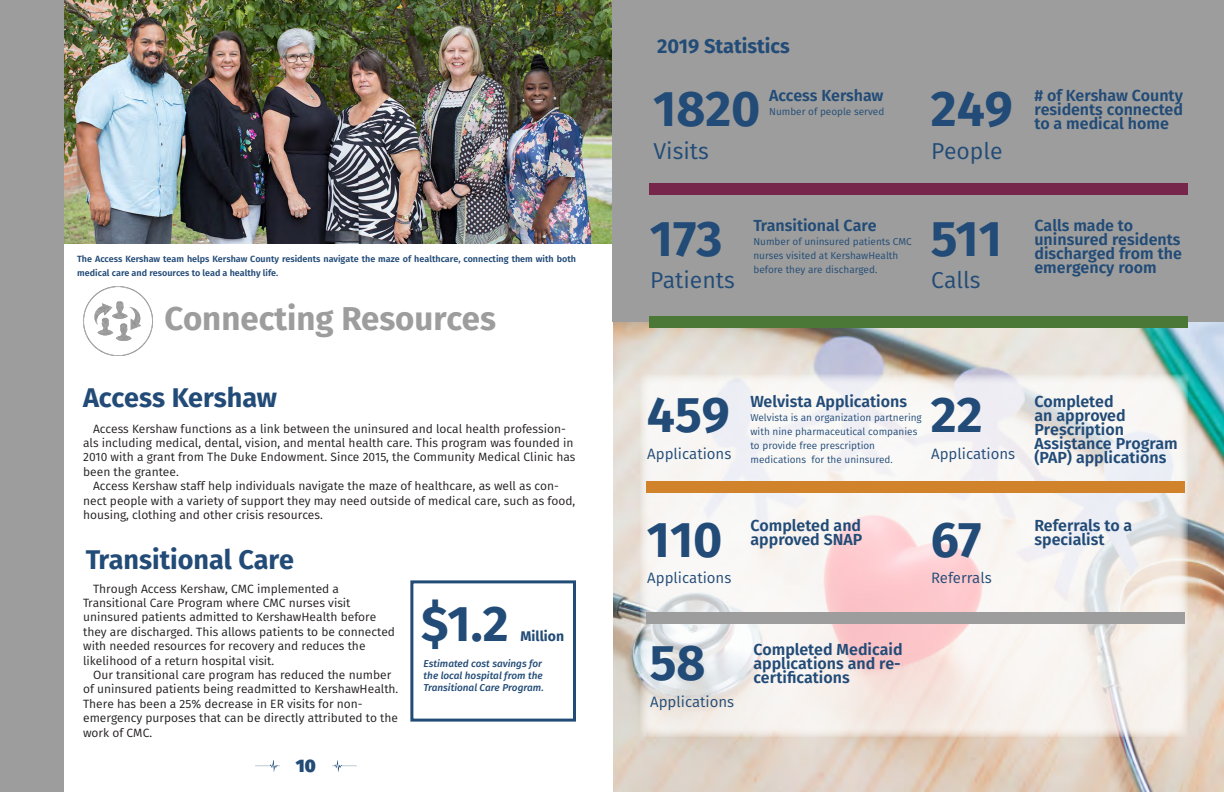
<style>
.page{position:relative;width:1224px;height:792px;background:#fff}
.page>*{position:absolute;margin:0;border:0;box-sizing:border-box;transform-origin:0 0}
.t1{font:700 50px "Fira Sans";color:#224b77}
.t2{font:700 33px "Fira Sans";color:#9c9d9c}
.t3{font:700 27px "Fira Sans";color:#224b77}
.t4{font:23px "Fira Sans";color:#224b77}
.t5{font:700 20px "Fira Sans";color:#224b77}
.t6{font:900 18px "Fira Sans";color:#224b77}
.t7{font:600 16px/14px "Fira Sans";color:#224b77}
.t8{font:15px "Fira Sans";color:#224b77}
.t9{font:700 14px "Fira Sans";color:#224b77}
.t10{font:12px/14.4px "Fira Sans";color:#231f20}
.t11{font:10px/14px "Fira Sans";color:#224b77}
.t12{font:italic 500 10px/12px "Fira Sans";color:#224b77}
.t13{font:600 9px/14px "Fira Sans";color:#224b77}
</style>
<div class="page">
<img style="left:255px;top:761px;width:24px;height:11px">
<img style="left:332px;top:761px;width:25px;height:11px">
<img style="left:613px;top:321px;width:611px;height:471px">
<svg style="left:640px;top:374px;width:548px;height:363px;fill:#f7f2f2"></svg>
<img style="left:63px;top:0;width:549px;height:244px">
<div style="left:612px;top:0;width:612px;height:321px;background:#9c9d9c"></div>
<div style="left:0;top:0;width:63px;height:792px;background:#9c9d9c"></div>
<img style="left:83px;top:287px;width:69px;height:69px">
<div style="left:410px;top:580px;width:166px;height:142px;border:3px solid #224b77"></div>
<div style="left:650px;top:184px;width:538px;height:11px;background:#76264b"></div>
<div style="left:650px;top:316px;width:538px;height:11px;background:#4b7837"></div>
<div style="left:647px;top:481px;width:538px;height:11px;background:#d1832b"></div>
<div style="left:647px;top:613px;width:538px;height:11px;background:#9c9d9c"></div>
<p class="t13" style="left:77px;top:252px;width:500px">The Access Kershaw team helps Kershaw County residents navigate the maze of healthcare, connecting them with both medical care and resources to lead a healthy life.</p>
<p class="t2" style="left:164px;top:295px;width:333px">Connecting Resources</p>
<p class="t3" style="left:83px;top:378px;width:195px">Access Kershaw</p>
<p class="t10" style="left:83px;top:421px;width:494px;text-indent:10px">Access Kershaw functions as a link between the uninsured and local health profession&shy;als including medical, dental, vision, and mental health care. This program was founded in 2010 with a grant from The Duke Endowment. Since 2015, the Community Medical Clinic has been the grantee.</p>
<p class="t10" style="left:83px;top:479px;width:494px;text-indent:10px">Access Kershaw staff help individuals navigate the maze of healthcare, as well as con&shy;nect people with a variety of support they may need outside of medical care, such as food, housing, clothing and other crisis resources.</p>
<p class="t3" style="left:86px;top:541px;width:210px">Transitional Care</p>
<p class="t10" style="left:83px;top:581px;width:313px;text-indent:10px">Through Access Kershaw, CMC implemented a Transitional Care Program where CMC nurses visit uninsured patients admitted to KershawHealth before they are discharged. This allows patients to be connected with needed resources for recovery and reduces the likelihood of a return hospital visit.</p>
<p class="t10" style="left:83px;top:668px;width:317px;text-indent:10px">Our transitional care program has reduced the number of uninsured patients being readmitted to KershawHealth.<br>There has been a 25% decrease in ER visits for non&shy;emergency purposes that can be directly attributed to the work of CMC.</p>
<p class="t12" style="left:424px;top:658px;width:122px">Estimated cost savings for the local hospital from the<br>Transitional Care Program.</p>
<p class="t1" style="left:421px;top:589px;width:89px">$1.2</p>
<p class="t9" style="left:521px;top:627px;width:45px">Million</p>
<h3 class="t6" style="left:296px;top:753px;width:21px">10</h3>
<p class="t5" style="left:657px;top:32px;width:134px">2019 Statistics</p>
<p class="t1" style="left:653px;top:74px;width:109px">1820</p>
<p class="t7" style="left:769px;top:88px;width:116px">Access Kershaw</p>
<p class="t11" style="left:769px;top:104px;width:117px">Number of people served</p>
<p class="t1" style="left:931px;top:74px;width:84px">249</p>
<p class="t7" style="left:1034px;top:88px;width:150px"># of Kershaw County residents connected</p>
<p class="t7" style="left:1034px;top:116px;width:136px">to a medical home</p>
<p class="t4" style="left:654px;top:135px;width:57px">Visits</p>
<p class="t4" style="left:931px;top:135px;width:73px">People</p>
<p class="t1" style="left:650px;top:204px;width:74px">173</p>
<p class="t4" style="left:650px;top:264px;width:86px">Patients</p>
<p class="t7" style="left:753px;top:218px;width:125px">Transitional Care</p>
<p class="t11" style="left:753px;top:234px;width:160px">Number of uninsured patients CMC nurses visited at KershawHealth before they are discharged.</p>
<p class="t1" style="left:931px;top:204px;width:73px">511</p>
<p class="t4" style="left:931px;top:264px;width:51px">Calls</p>
<p class="t7" style="left:1034px;top:218px;width:149px">Calls made to uninsured residents discharged from the emergency room</p>
<p class="t1" style="left:647px;top:380px;width:85px">459</p>
<p class="t8" style="left:647px;top:443px;width:86px">Applications</p>
<p class="t7" style="left:751px;top:394px;width:158px">Welvista Applications</p>
<p class="t11" style="left:751px;top:410px;width:173px">Welvista is an organization partnering with nine pharmaceutical companies to provide free prescription medications for the uninsured.</p>
<p class="t1" style="left:931px;top:380px;width:53px">22</p>
<p class="t8" style="left:931px;top:443px;width:86px">Applications</p>
<p class="t7" style="left:1034px;top:394px;width:145px">Completed<br>an approved<br>Prescription<br>Assistance Program (PAP) applications</p>
<p class="t7" style="left:751px;top:519px;width:112px">Completed and</p>
<p class="t1" style="left:647px;top:504px;width:77px">110</p>
<p class="t7" style="left:751px;top:533px;width:113px">approved SNAP</p>
<p class="t8" style="left:647px;top:567px;width:86px">Applications</p>
<p class="t7" style="left:1034px;top:519px;width:99px">Referrals to a</p>
<p class="t1" style="left:931px;top:504px;width:52px">67</p>
<p class="t7" style="left:1034px;top:533px;width:71px">specialist</p>
<p class="t8" style="left:931px;top:568px;width:62px">Referrals</p>
<p class="t1" style="left:650px;top:628px;width:57px">58</p>
<p class="t8" style="left:650px;top:691px;width:86px">Applications</p>
<p class="t7" style="left:753px;top:642px;width:151px">Completed Medicaid applications and re-</p>
<p class="t7" style="left:753px;top:670px;width:98px">certifications</p>
</div>
